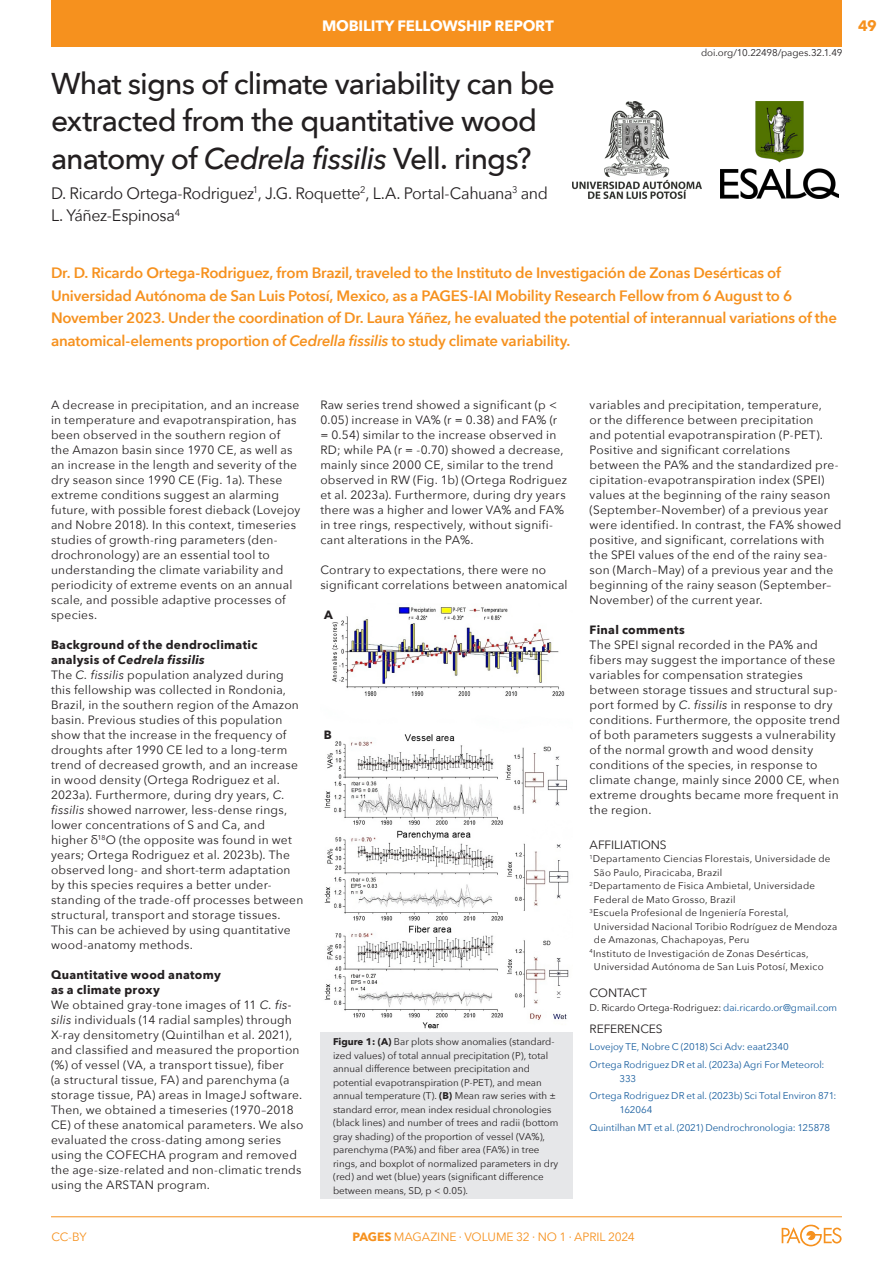
<style>
.page{position:relative;width:893px;height:1263px;background:#fff}
.page>*{position:absolute;margin:0;border:0;box-sizing:border-box;transform-origin:0 0}
.ARTICLE-Title-small{font:500 30px/37.5px "Avenir Next";letter-spacing:-.03em;color:#231f20}
.ARTICLE-Authors{font:16.5px/22.5px "Avenir Next";letter-spacing:-.025em;color:#231f20}
.ARTICLE-PlaceDate{font:600 15px/22.5px "Avenir Next";letter-spacing:-.015em;color:#f6911e}
.HEADER-Title{font:700 15px "Avenir Next";letter-spacing:-.015em;color:#fff}
.PAGE_NUMBER{font:700 15px "Avenir Next";color:#f6911e}
._3col-text{font:12px/15px "Avenir Next";letter-spacing:.02em;color:#231f20}
._3col-subtitles{font:700 12px/15px "Avenir Next";letter-spacing:.025em;color:#231f20}
.t1{font:12px "Avenir Next";letter-spacing:-.01em;color:#f6911e}
.ARTICLE-INFO-Title{font:12px "Avenir Next";letter-spacing:-.005em;color:#231f20}
.ARTICLE-INFO-Authors{font:12px "Avenir Next";letter-spacing:-.015em;color:#231f20}
._3col-text-2{font:700 12px "Avenir Next";color:#231f20}
.ARTICLE-Figure_Caption{font:9.75px/13.5px "Avenir Next";color:#231f20}
.ARTICLE-INFO-Authors-2{font:9.75px/13.5px "Avenir Next";letter-spacing:.02em;color:#231f20}
.ARTICLE-INFO-ReferencesList{font:9.75px/13.5px "Avenir Next";letter-spacing:-.005em;color:#175d9e}
.ARTICLE-INFO-Authors-3{font:9.75px "Avenir Next";letter-spacing:-.005em;color:#231f20}
.DOI{font:9.75px "Avenir Next";letter-spacing:-.005em;color:#231f20}
.s1{font-style:italic}
.s2{font-weight:700}
.s3{color:#175d9e}
</style>
<div class="page">
<hr style="left:51px;top:1216px;width:791px;height:1px;background:#f6911e">
<svg style="left:782px;top:1225px;width:60px;height:21px"></svg>
<div style="left:51px;top:0;width:791px;height:46px;background:#f6911e"></div>
<img style="left:720px;top:101px;width:118px;height:98px">
<img style="left:573px;top:101px;width:129px;height:98px">
<div style="left:320px;top:1031px;width:253px;height:168px;background:#e6e7e9"></div>
<img style="left:324px;top:607px;width:245px;height:422px">
<p class="HEADER-Title" style="left:322px;top:12px;width:233px">MOBILITY FELLOWSHIP REPORT</p>
<p class="PAGE_NUMBER" style="left:858px;top:12px;width:20px">49</p>
<p class="ARTICLE-Title-small" style="left:51px;top:64px;width:506px">What signs of climate variability can be extracted from the quantitative wood anatomy of <span class="s1">Cedrela fissilis</span> Vell. rings?</p>
<p class="ARTICLE-Authors" style="left:51px;top:181px;width:498px">D. Ricardo Ortega-Rodriguez<sup>1</sup>, J.G. Roquette<sup>2</sup>, L.A. Portal-Cahuana<sup>3</sup> and<br>L. Yáñez-Espinosa<sup>4</sup></p>
<p class="DOI" style="left:701px;top:45px;width:143px">doi.org/10.22498/pages.32.1.49</p>
<p class="ARTICLE-PlaceDate" style="left:51px;top:261px;width:787px">Dr. D. Ricardo Ortega-Rodriguez, from Brazil, traveled to the Instituto de Investigación de Zonas Desérticas of Universidad Autónoma de San Luis Potosí, Mexico, as a PAGES-IAI Mobility Research Fellow from 6 August to 6<br>November 2023. Under the coordination of Dr. Laura Yáñez, he evaluated the potential of interannual variations of the anatomical-elements proportion of <span class="s1">Cedrella fissilis</span> to study climate variability.</p>
<p class="_3col-text" style="left:51px;top:397px;width:251px">A decrease in precipitation, and an increase in temperature and evapotranspiration, has been observed in the southern region of the Amazon basin since 1970 CE, as well as an increase in the length and severity of the dry season since 1990 CE (Fig. 1a). These extreme conditions suggest an alarming future, with possible forest dieback (Lovejoy and Nobre 2018). In this context, timeseries studies of growth-ring parameters (den&shy;drochronology) are an essential tool to understanding the climate variability and periodicity of extreme events on an annual scale, and possible adaptive processes of species.</p>
<p class="_3col-subtitles" style="left:51px;top:637px;width:208px">Background of the dendroclimatic analysis of <span class="s1">Cedrela fissilis</span></p>
<p class="_3col-text" style="left:51px;top:667px;width:254px">The <span class="s1">C. fissilis</span> population analyzed during this fellowship was collected in Rondonia, Brazil, in the southern region of the Amazon basin. Previous studies of this population show that the increase in the frequency of droughts after 1990 CE led to a long-term trend of decreased growth, and an increase in wood density (Ortega Rodriguez et al.<br>2023a). Furthermore, during dry years, <span class="s1">C. fissilis</span> showed narrower, less-dense rings, lower concentrations of S and Ca, and higher δ<sup>18</sup>O (the opposite was found in wet years; Ortega Rodriguez et al. 2023b). The observed long- and short-term adaptation by this species requires a better under&shy;standing of the trade-off processes between structural, transport and storage tissues.<br>This can be achieved by using quantitative wood-anatomy methods.</p>
<p class="_3col-subtitles" style="left:51px;top:967px;width:171px">Quantitative wood anatomy as a climate proxy</p>
<p class="_3col-text" style="left:51px;top:997px;width:254px">We obtained gray-tone images of 11 <span class="s1">C. fis&shy;silis</span> individuals (14 radial samples) through X-ray densitometry (Quintilhan et al. 2021), and classified and measured the proportion (%) of vessel (VA, a transport tissue), fiber<br>(a structural tissue, FA) and parenchyma (a storage tissue, PA) areas in ImageJ software.<br>Then, we obtained a timeseries (1970–2018<br>CE) of these anatomical parameters. We also evaluated the cross-dating among series using the COFECHA program and removed the age-size-related and non-climatic trends using the ARSTAN program.</p>
<p class="_3col-text" style="left:320px;top:397px;width:248px">Raw series trend showed a significant (p &lt; 0.05) increase in VA% (r = 0.38) and FA% (r = 0.54) similar to the increase observed in RD; while PA (r = -0.70) showed a decrease, mainly since 2000 CE, similar to the trend observed in RW (Fig. 1b) (Ortega Rodriguez et al. 2023a). Furthermore, during dry years there was a higher and lower VA% and FA% in tree rings, respectively, without signifi&shy;cant alterations in the PA%.</p>
<p class="_3col-text" style="left:320px;top:562px;width:249px">Contrary to expectations, there were no significant correlations between anatomical</p>
<p class="_3col-text-2" style="left:324px;top:604px;width:10px">A</p>
<p class="_3col-text-2" style="left:324px;top:724px;width:9px">B</p>
<p class="ARTICLE-Figure_Caption" style="left:333px;top:1035px;width:227px"><span class="s2">Figure 1: (A)</span> Bar plots show anomalies (standard&shy;ized values) of total annual precipitation (P), total annual difference between precipitation and potential evapotranspiration (P-PET), and mean annual temperature (T). <span class="s2">(B)</span> Mean raw series with ± standard error, mean index residual chronologies (black lines) and number of trees and radii (bottom gray shading) of the proportion of vessel (VA%), parenchyma (PA%) and fiber area (FA%) in tree rings, and boxplot of normalized parameters in dry (red) and wet (blue) years (significant difference between means, SD, p &lt; 0.05).</p>
<p class="_3col-text" style="left:590px;top:397px;width:253px">variables and precipitation, temperature,<br>or the difference between precipitation<br>and potential evapotranspiration (P-PET).<br>Positive and significant correlations between the PA% and the standardized pre&shy;cipitation-evapotranspiration index (SPEI) values at the beginning of the rainy season (September–November) of a previous year were identified. In contrast, the FA% showed positive, and significant, correlations with the SPEI values of the end of the rainy sea&shy;son (March–May) of a previous year and the beginning of the rainy season (September– November) of the current year.</p>
<p class="_3col-subtitles" style="left:590px;top:622px;width:97px">Final comments</p>
<p class="_3col-text" style="left:590px;top:637px;width:252px">The SPEI signal recorded in the PA% and fibers may suggest the importance of these variables for compensation strategies between storage tissues and structural sup&shy;port formed by <span class="s1">C. fissilis</span> in response to dry conditions. Furthermore, the opposite trend of both parameters suggests a vulnerability of the normal growth and wood density conditions of the species, in response to climate change, mainly since 2000 CE, when extreme droughts became more frequent in the region.</p>
<p class="ARTICLE-INFO-Title" style="left:590px;top:834px;width:79px">AFFILIATIONS</p>
<p class="ARTICLE-INFO-Authors-2" style="left:594px;top:851px;width:238px;text-indent:-4px"><sup>1</sup>Departamento Ciencias Florestais, Universidade de<br>São Paulo, Piracicaba, Brazil</p>
<p class="ARTICLE-INFO-Authors-2" style="left:594px;top:878px;width:223px;text-indent:-4px"><sup>2</sup>Departamento de Fisica Ambietal, Universidade<br>Federal de Mato Grosso, Brazil</p>
<p class="ARTICLE-INFO-Authors-2" style="left:594px;top:905px;width:245px;text-indent:-4px"><sup>3</sup>Escuela Profesional de Ingeniería Forestal,<br>Universidad Nacional Toribio Rodríguez de Mendoza de Amazonas, Chachapoyas, Peru</p>
<p class="ARTICLE-INFO-Authors-2" style="left:594px;top:946px;width:231px;text-indent:-4px"><sup>4</sup>Instituto de Investigación de Zonas Desérticas,<br>Universidad Autónoma de San Luis Potosí, Mexico</p>
<p class="ARTICLE-INFO-Authors" style="left:590px;top:983px;width:59px">CONTACT</p>
<p class="ARTICLE-INFO-Authors-3" style="left:590px;top:999px;width:249px">D. Ricardo Ortega-Rodriguez: <span class="s3">dai.ricardo.or@gmail.com</span></p>
<p class="ARTICLE-INFO-Title" style="left:590px;top:1018px;width:75px">REFERENCES</p>
<p class="ARTICLE-INFO-ReferencesList" style="left:590px;top:1040px;width:201px">Lovejoy TE, Nobre C (2018) Sci Adv: eaat2340</p>
<p class="ARTICLE-INFO-ReferencesList" style="left:619px;top:1057px;width:207px;text-indent:-30px">Ortega Rodriguez DR et al. (2023a) Agri For Meteorol:<br>333</p>
<p class="ARTICLE-INFO-ReferencesList" style="left:619px;top:1089px;width:219px;text-indent:-30px">Ortega Rodriguez DR et al. (2023b) Sci Total Environ 871:<br>162064</p>
<p class="ARTICLE-INFO-ReferencesList" style="left:590px;top:1120px;width:242px">Quintilhan MT et al. (2021) Dendrochronologia: 125878</p>
<p class="t1" style="left:51px;top:1227px;width:37px">CC-BY</p>
<p class="t1" style="left:353px;top:1227px;width:284px"><span class="s2">PAGES</span> MAGAZINE ∙ VOLUME 32 ∙ NO 1 ∙ April 2024</p>
</div>
